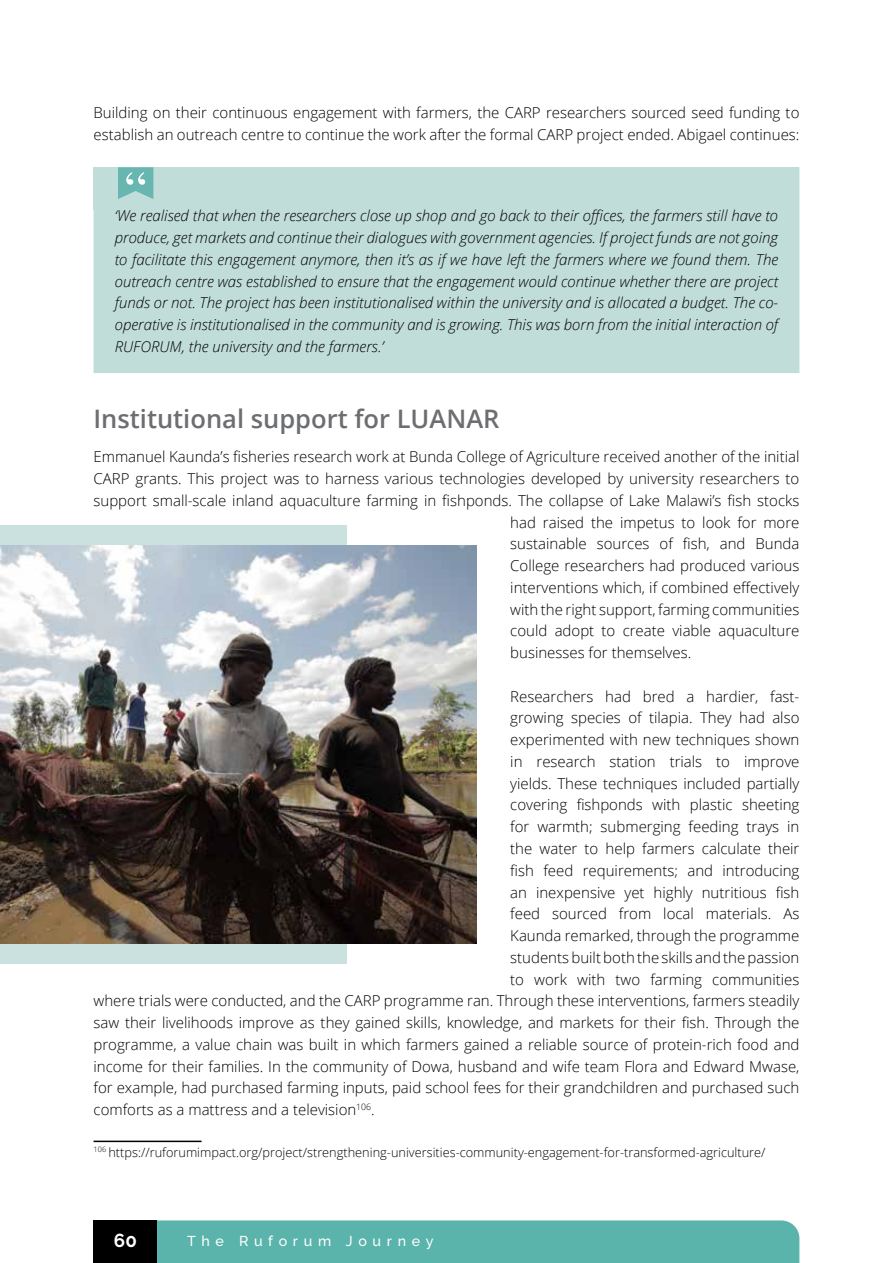
<style>
.page{position:relative;width:893px;height:1263px;background:#fff}
.page>*{position:absolute;margin:0;border:0;box-sizing:border-box;transform-origin:0 0}
.t1{font:600 25.5px "Open Sans";color:#6d6e71}
.t2{font:700 18.75px "Raleway";color:#fff}
.t3{font:300 15px/21.8px "Open Sans";color:#000}
.t4{font:italic 300 15px/21.8px "Open Sans";color:#000;text-align:justify}
.t5{font:500 14.25px "Raleway";letter-spacing:.4em;color:#fff}
.t6{font:300 12.75px "Open Sans";color:#000}
</style>
<div class="page">
<div style="left:157px;top:1220px;width:642px;height:43px;background:#5bb4ac"></div>
<div style="left:94px;top:1220px;width:63px;height:43px;background:#000"></div>
<div style="left:94px;top:210px;width:705px;height:163px;background:#c1ddda"></div>
<div style="left:94px;top:167px;width:705px;height:43px;background:#c1ddda"></div>
<svg style="left:118px;top:167px;width:35px;height:32px"></svg>
<hr style="left:94px;top:1140px;width:108px;height:2px;background:#000">
<div style="left:0;top:526px;width:347px;height:438px;background:#cae1df"></div>
<img style="left:0;top:545px;width:476px;height:398px">
<p class="t3" style="left:94px;top:101px;width:707px">Building on their continuous engagement with farmers, the CARP researchers sourced seed funding to establish an outreach centre to continue the work after the formal CARP project ended. Abigael continues:</p>
<p class="t4" style="left:115px;top:204px;width:665px">‘We realised that when the researchers close up shop and go back to their offices, the farmers still have to produce, get markets and continue their dialogues with government agencies. If project funds are not going to facilitate this engagement anymore, then it’s as if we have left the farmers where we found them. The outreach centre was established to ensure that the engagement would continue whether there are project funds or not. The project has been institutionalised within the university and is allocated a budget. The co&shy;operative is institutionalised in the community and is growing. This was born from the initial interaction of RUFORUM, the university and the farmers.’</p>
<h1 class="t1" style="left:94px;top:401px;width:407px">Institutional support for LUANAR</h1>
<p class="t3" style="left:94px;top:446px;width:707px">Emmanuel Kaunda’s fisheries research work at Bunda College of Agriculture received another of the initial</p>
<p class="t3" style="left:94px;top:467px;width:707px">CARP grants. This project was to harness various technologies developed by university researchers to</p>
<p class="t3" style="left:94px;top:489px;width:707px">support small-scale inland aquaculture farming in fishponds. The collapse of Lake Malawi’s fish stocks</p>
<p class="t3" style="left:510px;top:511px;width:291px">had raised the impetus to look for more</p>
<p class="t3" style="left:510px;top:533px;width:291px">sustainable sources of fish, and Bunda</p>
<p class="t3" style="left:510px;top:554px;width:291px">College researchers had produced various</p>
<p class="t3" style="left:510px;top:576px;width:291px">interventions which, if combined effectively</p>
<p class="t3" style="left:510px;top:598px;width:291px">with the right support, farming communities</p>
<p class="t3" style="left:510px;top:620px;width:291px">could adopt to create viable aquaculture</p>
<p class="t3" style="left:510px;top:641px;width:183px">businesses for themselves.</p>
<p class="t3" style="left:510px;top:685px;width:291px">Researchers had bred a hardier, fast-</p>
<p class="t3" style="left:510px;top:707px;width:291px">growing species of tilapia. They had also</p>
<p class="t3" style="left:510px;top:728px;width:291px">experimented with new techniques shown</p>
<p class="t3" style="left:510px;top:750px;width:291px">in research station trials to improve</p>
<p class="t3" style="left:510px;top:772px;width:291px">yields. These techniques included partially</p>
<p class="t3" style="left:510px;top:794px;width:291px">covering fishponds with plastic sheeting</p>
<p class="t3" style="left:510px;top:815px;width:291px">for warmth; submerging feeding trays in</p>
<p class="t3" style="left:510px;top:837px;width:291px">the water to help farmers calculate their</p>
<p class="t3" style="left:510px;top:859px;width:291px">fish feed requirements; and introducing</p>
<p class="t3" style="left:510px;top:881px;width:291px">an inexpensive yet highly nutritious fish</p>
<p class="t3" style="left:510px;top:902px;width:291px">feed sourced from local materials. As</p>
<p class="t3" style="left:510px;top:924px;width:291px">Kaunda remarked, through the programme</p>
<p class="t3" style="left:510px;top:946px;width:291px">students built both the skills and the passion</p>
<p class="t3" style="left:510px;top:968px;width:291px">to work with two farming communities</p>
<p class="t3" style="left:94px;top:989px;width:707px">where trials were conducted, and the CARP programme ran. Through these interventions, farmers steadily</p>
<p class="t3" style="left:94px;top:1011px;width:707px">saw their livelihoods improve as they gained skills, knowledge, and markets for their fish. Through the</p>
<p class="t3" style="left:94px;top:1033px;width:707px">programme, a value chain was built in which farmers gained a reliable source of protein-rich food and</p>
<p class="t3" style="left:94px;top:1055px;width:707px">income for their families. In the community of Dowa, husband and wife team Flora and Edward Mwase,</p>
<p class="t3" style="left:94px;top:1076px;width:707px">for example, had purchased farming inputs, paid school fees for their grandchildren and purchased such</p>
<p class="t3" style="left:94px;top:1098px;width:283px">comforts as a mattress and a television<sup>106</sup>.</p>
<p class="t6" style="left:94px;top:1143px;width:673px"><sup>106</sup> https://ruforumimpact.org/project/strengthening-universities-community-engagement-for-transformed-agriculture/</p>
<p class="t2" style="left:114px;top:1229px;width:24px">60</p>
<p class="t5" style="left:187px;top:1232px;width:248px">The Ruforum Journey</p>
</div>
